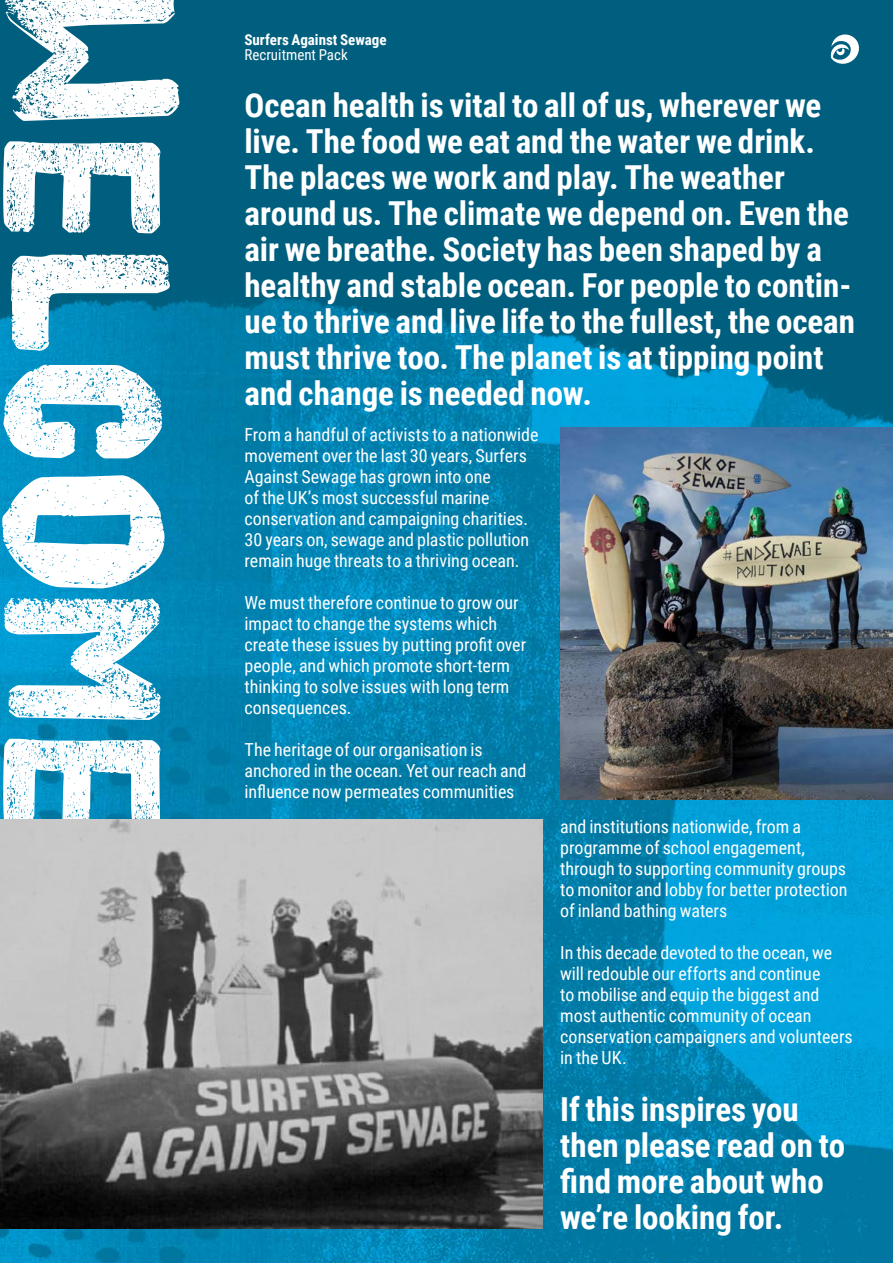
<style>
.page{position:relative;width:893px;height:1263px;background:#fff}
.page>*{position:absolute;margin:0;border:0;box-sizing:border-box;transform-origin:0 0}
.t1{font:231.75px "HVD Poster";color:#fff}
.t2{font:700 33px/36px "Roboto Condensed";color:#fff}
.t3{font:18px/21px "Roboto Condensed";color:#fff}
.t4{font:700 15px "Roboto Condensed";color:#fff}
.t5{font:15px "Roboto Condensed";color:#fff}
</style>
<div class="page">
<img style="left:0;top:458px;width:893px;height:805px">
<img style="left:0;top:0;width:893px;height:458px">
<svg style="left:831px;top:34px;width:30px;height:30px"></svg>
<img style="left:0;top:820px;width:543px;height:409px">
<img style="left:560px;top:427px;width:333px;height:372px">
<h1 class="t1" style="left:189px;top:-24px;width:866px;rotate:90deg">Welcome</h1>
<p class="t4" style="left:244px;top:29px;width:144px">Surfers Against Sewage</p>
<p class="t5" style="left:244px;top:44px;width:105px">Recruitment Pack</p>
<p class="t2" style="left:244px;top:86px;width:612px">Ocean health is vital to all of us, wherever we live. The food we eat and the water we drink.<br>The places we work and play. The weather around us. The climate we depend on. Even the air we breathe. Society has been shaped by a healthy and stable ocean. For people to contin&shy;ue to thrive and live life to the fullest, the ocean must thrive too. The planet is at tipping point and change is needed now.</p>
<p class="t3" style="left:244px;top:423px;width:295px">From a handful of activists to a nationwide movement over the last 30 years, Surfers Against Sewage has grown into one<br>of the UK’s most successful marine conservation and campaigning charities.<br>30 years on, sewage and plastic pollution remain huge threats to a thriving ocean.</p>
<p class="t3" style="left:244px;top:591px;width:283px">We must therefore continue to grow our impact to change the systems which create these issues by putting profit over people, and which promote short-term thinking to solve issues with long term consequences.</p>
<p class="t3" style="left:244px;top:738px;width:284px">The heritage of our organisation is anchored in the ocean. Yet our reach and influence now permeates communities</p>
<p class="t3" style="left:560px;top:816px;width:289px">and institutions nationwide, from a programme of school engagement, through to supporting community groups to monitor and lobby for better protection of inland bathing waters</p>
<p class="t3" style="left:560px;top:942px;width:294px">In this decade devoted to the ocean, we will redouble our efforts and continue<br>to mobilise and equip the biggest and most authentic community of ocean conservation campaigners and volunteers in the UK.</p>
<h2 class="t2" style="left:560px;top:1090px;width:287px">If this inspires you then please read on to find more about who we’re looking for.</h2>
</div>
